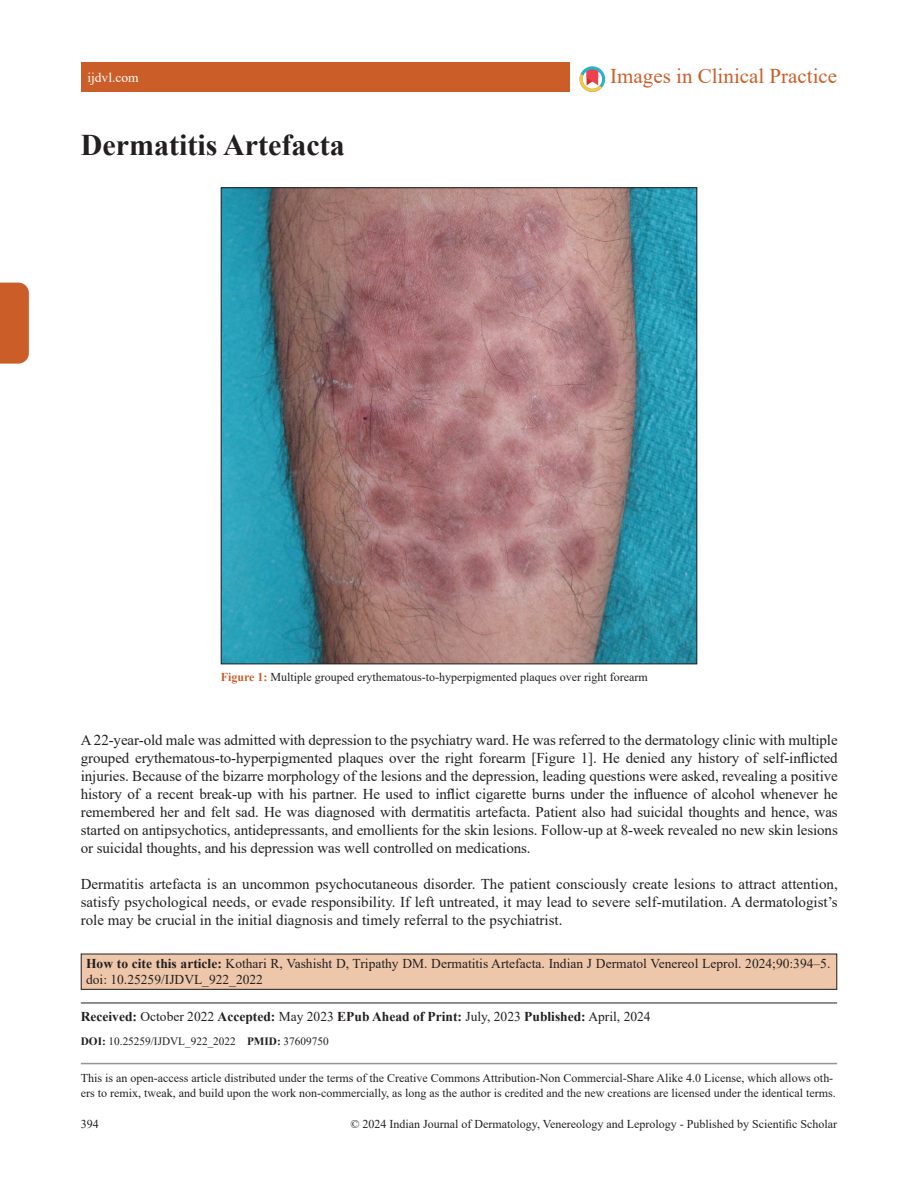
<style>
.page{position:relative;width:918px;height:1188px;background:#fff}
.page>*{position:absolute;margin:0;border:0;box-sizing:border-box;transform-origin:0 0}
.title-text{font:700 30px "Times New Roman";color:#231f20}
.suptit{font:21px "Times New Roman";color:#cb5e28}
.para_firstDropCaps{font:15px/18px "Times New Roman";letter-spacing:-.005em;color:#231f20;text-align:justify}
.para{font:15px/18px "Times New Roman";color:#231f20;text-align:justify}
.citation_para{font:13.5px/16.2px "Times New Roman";color:#231f20}
.article_info_rule{font:700 13.5px "Times New Roman";color:#231f20}
.t1{font:13.5px "Times New Roman";color:#fff}
.float_figure_figure{font:12px/15px "Times New Roman";color:#231f20}
.doi_para{font:11.25px "Times New Roman";color:#231f20}
.s1{font-weight:700;color:#cb5e28}
.s2{font-weight:700}
.s3{font-weight:400}
</style>
<div class="page">
<div style="left:0;top:283px;width:29px;height:81px;background:#cb5e28"></div>
<div style="left:81px;top:62px;width:489px;height:30px;background:#cb5e28"></div>
<hr style="left:81px;top:1063px;width:756px;height:1px;background:#939598">
<svg style="left:580px;top:66px;width:25px;height:26px"></svg>
<div style="left:81px;top:954px;width:756px;height:35px;background:#eec7ab"></div>
<div style="left:81px;top:954px;width:756px;height:36px;border:1px solid #231f20"></div>
<hr style="left:81px;top:1003px;width:756px;height:1px;background:#231f20">
<img style="left:223px;top:189px;width:472px;height:473px">
<p class="t1" style="left:87px;top:68px;width:53px">ijdvl.com</p>
<p class="title-text" style="left:81px;top:123px;width:266px">Dermatitis Artefacta</p>
<p class="suptit" style="left:610px;top:62px;width:228px">Images in Clinical Practice</p>
<p class="float_figure_figure" style="left:221px;top:669px;width:429px"><span class="s1">Figure 1:</span> Multiple grouped erythematous-to-hyperpigmented plaques over right forearm</p>
<p class="para_firstDropCaps" style="left:81px;top:731px;width:759px">A 22-year-old male was admitted with depression to the psychiatry ward. He was referred to the dermatology clinic with multiple grouped erythematous-to-hyperpigmented plaques over the right forearm [Figure 1]. He denied any history of self-inflicted injuries. Because of the bizarre morphology of the lesions and the depression, leading questions were asked, revealing a positive history of a recent break-up with his partner. He used to inflict cigarette burns under the influence of alcohol whenever he remembered her and felt sad. He was diagnosed with dermatitis artefacta. Patient also had suicidal thoughts and hence, was started on antipsychotics, antidepressants, and emollients for the skin lesions. Follow-up at 8-week revealed no new skin lesions or suicidal thoughts, and his depression was well controlled on medications.</p>
<p class="para" style="left:81px;top:875px;width:758px">Dermatitis artefacta is an uncommon psychocutaneous disorder. The patient consciously create lesions to attract attention, satisfy psychological needs, or evade responsibility. If left untreated, it may lead to severe self-mutilation. A dermatologist’s role may be crucial in the initial diagnosis and timely referral to the psychiatrist.</p>
<p class="citation_para" style="left:86px;top:955px;width:746px"><span class="s2">How to cite this article:</span> Kothari R, Vashisht D, Tripathy DM. Dermatitis Artefacta. Indian J Dermatol Venereol Leprol. 2024;90:394–5. doi: 10.25259/IJDVL_922_2022</p>
<p class="article_info_rule" style="left:81px;top:1007px;width:571px">Received: <span class="s3">October 2022</span> Accepted: <span class="s3">May 2023</span> EPub Ahead of Print: <span class="s3">July, 2023</span> Published: <span class="s3">April, 2024</span></p>
<p class="doi_para" style="left:81px;top:1034px;width:249px"><span class="s2">DOI:</span> 10.25259/IJDVL_922_2022 <span class="s2">PMID:</span> 37609750</p>
<p class="float_figure_figure" style="left:81px;top:1070px;width:757px">This is an open-access article distributed under the terms of the Creative Commons Attribution-Non Commercial-Share Alike 4.0 License, which allows oth&shy;ers to remix, tweak, and build upon the work non-commercially, as long as the author is credited and the new creations are licensed under the identical terms.</p>
<p class="float_figure_figure" style="left:350px;top:1116px;width:488px">© 2024 Indian Journal of Dermatology, Venereology and Leprology - Published by Scientific Scholar</p>
<p class="float_figure_figure" style="left:81px;top:1116px;width:19px">394</p>
</div>
